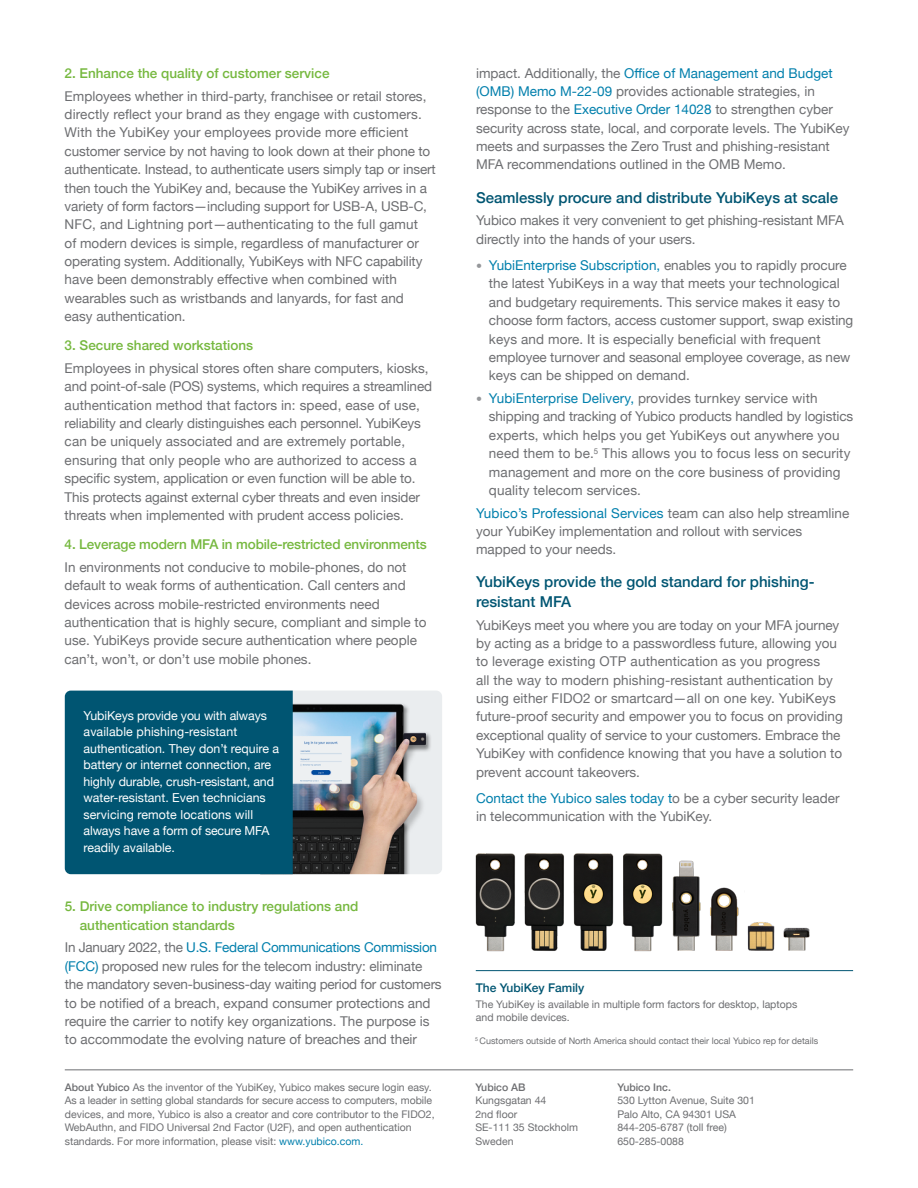
<style>
.page{position:relative;width:918px;height:1188px;background:#fff}
.page>*{position:absolute;margin:0;border:0;box-sizing:border-box;transform-origin:0 0}
.t1{font:500 15px/19.5px "Helvetica Neue";color:#005572}
.t2{font:13.5px/18.3px "Helvetica Neue";color:#6d6e71}
.t3{font:500 13.5px/18.3px "Helvetica Neue";color:#76b83f}
.t4{font:12.3px/16.5px "Helvetica Neue";color:#fff}
.t5{font:500 12px "Helvetica Neue";color:#005572}
.t6{font:10.5px/13.5px "Helvetica Neue";color:#6d6e71}
.t7{font:500 10.5px "Helvetica Neue";color:#6d6e71}
.t8{font:9px "Helvetica Neue";color:#6d6e71}
.s1{color:#007fac}
.s2{font-weight:500}
.s3{font-weight:100;font-size:12px;color:#95979a}
</style>
<div class="page">
<svg style="left:65px;top:691px;width:377px;height:183px;background:#3e7284"></svg>
<img style="left:475px;top:853px;width:335px;height:99px">
<hr style="left:476px;top:970px;width:377px;height:1px;background:#005572">
<hr style="left:65px;top:1070px;width:788px;height:1px;background:#6d6e71">
<p class="t3" style="left:65px;top:63px;width:266px">2. Enhance the quality of customer service</p>
<p class="t2" style="left:65px;top:87px;width:373px">Employees whether in third-party, franchisee or retail stores, directly reflect your brand as they engage with customers.<br>With the YubiKey your employees provide more efficient customer service by not having to look down at their phone to authenticate. Instead, to authenticate users simply tap or insert then touch the YubiKey and, because the YubiKey arrives in a variety of form factors—including support for USB-A, USB-C, NFC, and Lightning port—authenticating to the full gamut<br>of modern devices is simple, regardless of manufacturer or operating system. Additionally, YubiKeys with NFC capability have been demonstrably effective when combined with wearables such as wristbands and lanyards, for fast and<br>easy authentication.</p>
<p class="t3" style="left:65px;top:335px;width:190px">3. Secure shared workstations</p>
<p class="t2" style="left:65px;top:360px;width:369px">Employees in physical stores often share computers, kiosks, and point-of-sale (POS) systems, which requires a streamlined authentication method that factors in: speed, ease of use, reliability and clearly distinguishes each personnel. YubiKeys can be uniquely associated and are extremely portable, ensuring that only people who are authorized to access a specific system, application or even function will be able to.<br>This protects against external cyber threats and even insider threats when implemented with prudent access policies.</p>
<p class="t3" style="left:65px;top:534px;width:364px">4. Leverage modern MFA in mobile-restricted environments</p>
<p class="t2" style="left:65px;top:559px;width:363px">In environments not conducive to mobile-phones, do not default to weak forms of authentication. Call centers and devices across mobile-restricted environments need authentication that is highly secure, compliant and simple to use. YubiKeys provide secure authentication where people can’t, won’t, or don’t use mobile phones.</p>
<p class="t4" style="left:84px;top:708px;width:197px">YubiKeys provide you with always available phishing-resistant authentication. They don’t require a battery or internet connection, are highly durable, crush-resistant, and water-resistant. Even technicians servicing remote locations will always have a form of secure MFA readily available.</p>
<p class="t3" style="left:80px;top:896px;width:280px;text-indent:-15px">5. Drive compliance to industry regulations and authentication standards</p>
<p class="t2" style="left:65px;top:939px;width:378px">In January 2022, the <span class="s1">U.S. Federal Communications Commission (FCC)</span> proposed new rules for the telecom industry: eliminate the mandatory seven-business-day waiting period for customers to be notified of a breach, expand consumer protections and require the carrier to notify key organizations. The purpose is to accommodate the evolving nature of breaches and their</p>
<p class="t6" style="left:65px;top:1081px;width:371px"><span class="s2">About Yubico</span> As the inventor of the YubiKey, Yubico makes secure login easy.<br>As a leader in setting global standards for secure access to computers, mobile devices, and more, Yubico is also a creator and core contributor to the FIDO2, WebAuthn, and FIDO Universal 2nd Factor (U2F), and open authentication standards. For more information, please visit: <span class="s1">www.yubico.com.</span></p>
<p class="t2" style="left:476px;top:64px;width:375px">impact. Additionally, the <span class="s1">Office of Management and Budget (OMB) Memo M-22-09</span> provides actionable strategies, in response to the <span class="s1">Executive Order 14028</span> to strengthen cyber security across state, local, and corporate levels. The YubiKey meets and surpasses the Zero Trust and phishing-resistant MFA recommendations outlined in the OMB Memo.</p>
<p class="t1" style="left:476px;top:186px;width:364px">Seamlessly procure and distribute YubiKeys at scale</p>
<p class="t2" style="left:476px;top:212px;width:369px">Yubico makes it very convenient to get phishing-resistant MFA directly into the hands of your users.</p>
<p class="t2" style="left:489px;top:257px;width:366px;text-indent:-13px"><span class="s3">•</span> <span class="s1">YubiEnterprise Subscription,</span> enables you to rapidly procure the latest YubiKeys in a way that meets your technological and budgetary requirements. This service makes it easy to choose form factors, access customer support, swap existing keys and more. It is especially beneficial with frequent employee turnover and seasonal employee coverage, as new keys can be shipped on demand.</p>
<p class="t2" style="left:489px;top:390px;width:366px;text-indent:-13px"><span class="s3">•</span> <span class="s1">YubiEnterprise Delivery,</span> provides turnkey service with shipping and tracking of Yubico products handled by logistics experts, which helps you get YubiKeys out anywhere you need them to be.<sup>5</sup> This allows you to focus less on security management and more on the core business of providing quality telecom services.</p>
<p class="t2" style="left:476px;top:504px;width:375px"><span class="s1">Yubico’s Professional Services</span> team can also help streamline your YubiKey implementation and rollout with services mapped to your needs.</p>
<p class="t1" style="left:476px;top:571px;width:340px">YubiKeys provide the gold standard for phishing&shy;resistant MFA</p>
<p class="t2" style="left:476px;top:616px;width:368px">YubiKeys meet you where you are today on your MFA journey by acting as a bridge to a passwordless future, allowing you to leverage existing OTP authentication as you progress<br>all the way to modern phishing-resistant authentication by using either FIDO2 or smartcard—all on one key. YubiKeys future-proof security and empower you to focus on providing exceptional quality of service to your customers. Embrace the YubiKey with confidence knowing that you have a solution to prevent account takeovers.</p>
<p class="t2" style="left:476px;top:790px;width:365px"><span class="s1">Contact the Yubico sales today t</span>o be a cyber security leader in telecommunication with the YubiKey.</p>
<p class="t5" style="left:476px;top:978px;width:110px">The YubiKey Family</p>
<p class="t6" style="left:476px;top:998px;width:323px">The YubiKey is available in multiple form factors for desktop, laptops and mobile devices.</p>
<p class="t8" style="left:475px;top:1035px;width:344px"><sup>5</sup> Customers outside of North America should contact their local Yubico rep for details</p>
<p class="t7" style="left:475px;top:1079px;width:52px">Yubico AB</p>
<p class="t6" style="left:475px;top:1094px;width:104px">Kungsgatan 44<br>2nd floor<br>SE-111 35 Stockholm<br>Sweden</p>
<p class="t7" style="left:617px;top:1079px;width:55px">Yubico Inc.</p>
<p class="t6" style="left:617px;top:1094px;width:139px">530 Lytton Avenue, Suite 301<br>Palo Alto, CA 94301 USA<br>844-205-6787 (toll free)<br>650-285-0088</p>
</div>
